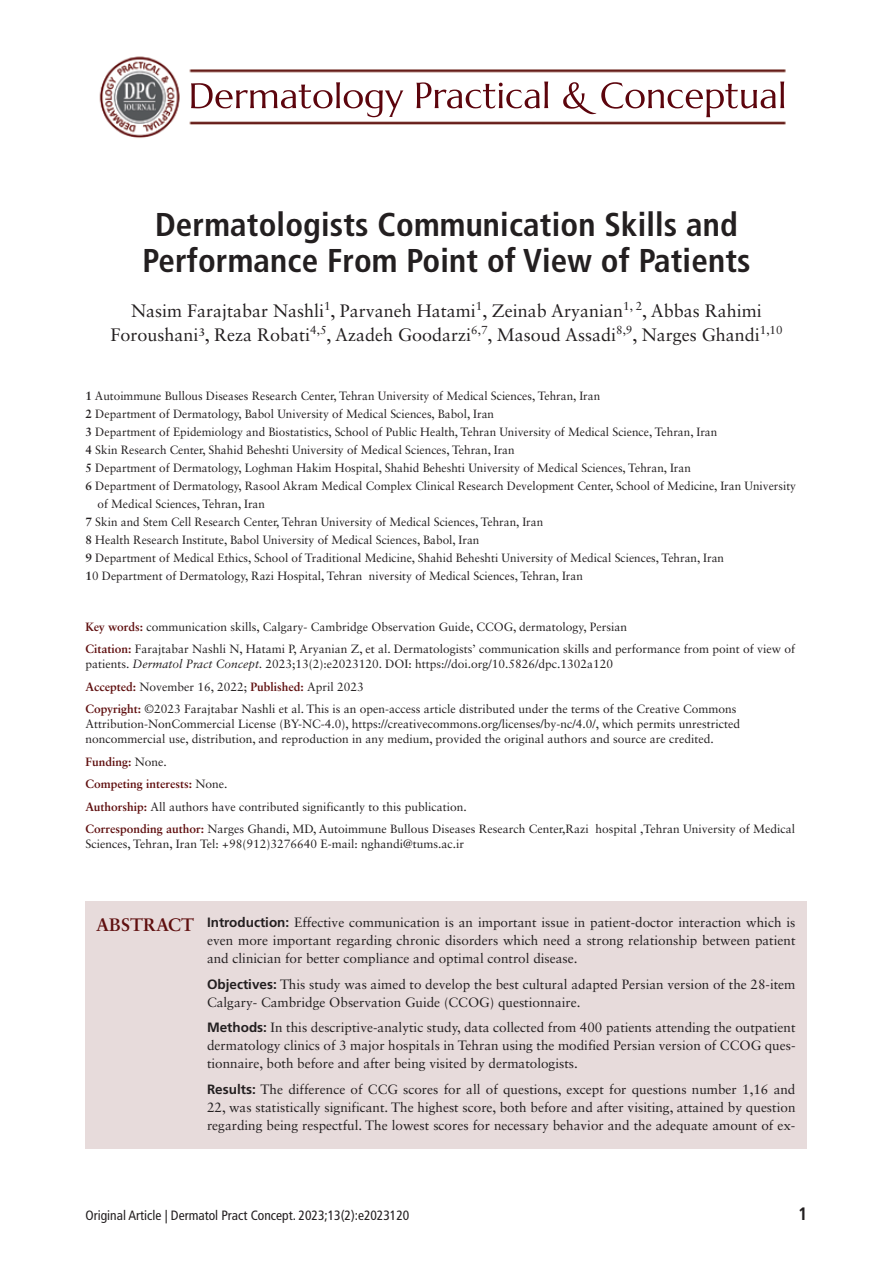
<style>
.page{position:relative;width:893px;height:1263px;background:#fff}
.page>*{position:absolute;margin:0;border:0;box-sizing:border-box;transform-origin:0 0}
.t1{font:700 condensed 33px/36px "Frutiger LT Std";letter-spacing:.005em;color:#231f20;text-align:center}
.t2{font:18px/24px "Sabon LT Std";color:#231f20;text-align:center}
.t3{font:700 18px "Sabon LT Std";color:#5f0f0f}
.t4{font:700 condensed 18px "Frutiger LT Std";color:#231f20}
.t5{font:13.5px/18px "Sabon LT Std";color:#231f20;text-align:justify}
.t6{font:condensed 13.5px "Frutiger LT Std";color:#231f20}
.t7{font:12px/22.5px "Sabon LT Std";color:#231f20}
.s1{font-weight:700}
.s2{font-weight:700;color:#5f0f0f}
.s3{font-style:italic}
.s4{font-family:"Frutiger LT Std";font-weight:700}
</style>
<div class="page">
<img style="left:99px;top:56px;width:687px;height:82px">
<img style="left:544px;top:82px;width:240px;height:32px">
<div style="left:86px;top:902px;width:721px;height:247px;background:#e7dbdb"></div>
<h1 class="t1" style="left:142px;top:207px;width:610px">Dermatologists Communication Skills and<br>Performance From Point of View of Patients</h1>
<h2 class="t2" style="left:110px;top:299px;width:674px">Nasim Farajtabar Nashli<sup>1</sup>, Parvaneh Hatami<sup>1</sup>, Zeinab Aryanian<sup>1,</sup> <sup>2</sup>, Abbas Rahimi<br>Foroushani³, Reza Robati<sup>4,5</sup>, Azadeh Goodarzi<sup>6,7</sup>, Masoud Assadi<sup>8,9</sup>, Narges Ghandi<sup>1,10</sup></h2>
<p class="t7" style="left:86px;top:384px;width:516px"><span class="s1">1</span> Autoimmune Bullous Diseases Research Center, Tehran University of Medical Sciences, Tehran, Iran</p>
<p class="t7" style="left:86px;top:402px;width:410px"><span class="s1">2</span> Department of Dermatology, Babol University of Medical Sciences, Babol, Iran</p>
<p class="t7" style="left:86px;top:420px;width:633px"><span class="s1">3</span> Department of Epidemiology and Biostatistics, School of Public Health, Tehran University of Medical Science, Tehran, Iran</p>
<p class="t7" style="left:86px;top:438px;width:431px"><span class="s1">4</span> Skin Research Center, Shahid Beheshti University of Medical Sciences, Tehran, Iran</p>
<p class="t7" style="left:86px;top:456px;width:607px"><span class="s1">5</span> Department of Dermatology, Loghman Hakim Hospital, Shahid Beheshti University of Medical Sciences, Tehran, Iran</p>
<p class="t7" style="left:86px;top:474px;width:712px"><span class="s1">6</span> Department of Dermatology, Rasool Akram Medical Complex Clinical Research Development Center, School of Medicine, Iran University</p>
<p class="t7" style="left:97px;top:492px;width:169px">of Medical Sciences, Tehran, Iran</p>
<p class="t7" style="left:86px;top:510px;width:459px"><span class="s1">7</span> Skin and Stem Cell Research Center, Tehran University of Medical Sciences, Tehran, Iran</p>
<p class="t7" style="left:86px;top:528px;width:395px"><span class="s1">8</span> Health Research Institute, Babol University of Medical Sciences, Babol, Iran</p>
<p class="t7" style="left:86px;top:546px;width:640px"><span class="s1">9</span> Department of Medical Ethics, School of Traditional Medicine, Shahid Beheshti University of Medical Sciences, Tehran, Iran</p>
<p class="t7" style="left:86px;top:564px;width:499px"><span class="s1">1</span>0 Department of Dermatology, Razi Hospital, Tehran niversity of Medical Sciences, Tehran, Iran</p>
<p class="t7" style="left:86px;top:615px;width:711px"><span class="s2">Key words:</span> communication skills, Calgary- Cambridge Observation Guide, CCOG, dermatology, Persian<br><span class="s2">Citation:</span> Farajtabar Nashli N, Hatami P, Aryanian Z, et al. Dermatologists’ communication skills and performance from point of view of</p>
<p class="t7" style="left:86px;top:653px;width:653px">patients. <span class="s3">Dermatol Pract Concept.</span> 2023;13(2):e2023120. DOI: https://doi.org/10.5826/dpc.1302a120<br><span class="s2">Accepted:</span> November 16, 2022; <span class="s2">Published:</span> April 2023<br><span class="s2">Copyright:</span> ©2023 Farajtabar Nashli et al. This is an open-access article distributed under the terms of the Creative Commons</p>
<p class="t7" style="left:86px;top:716px;width:656px;line-height:15px">Attribution-NonCommercial License (BY-NC-4.0), https://creativecommons.org/licenses/by-nc/4.0/, which permits unrestricted noncommercial use, distribution, and reproduction in any medium, provided the original authors and source are credited.</p>
<p class="t7" style="left:86px;top:750px;width:711px"><span class="s2">Funding:</span> None.<br><span class="s2">Competing interests:</span> None.<br><span class="s2">Authorship:</span> All authors have contributed significantly to this publication.<br><span class="s2">Corresponding author:</span> Narges Ghandi, MD, Autoimmune Bullous Diseases Research Center,Razi hospital ,Tehran University of Medical</p>
<p class="t7" style="left:86px;top:833px;width:380px">Sciences, Tehran, Iran Tel: +98(912)3276640 E-mail: nghandi@tums.ac.ir</p>
<h2 class="t3" style="left:96px;top:913px;width:100px">ABSTRACT</h2>
<p class="t5" style="left:207px;top:913px;width:590px"><span class="s4">Introduction:</span> Effective communication is an important issue in patient-doctor interaction which is even more important regarding chronic disorders which need a strong relationship between patient and clinician for better compliance and optimal control disease.</p>
<p class="t5" style="left:207px;top:975px;width:590px"><span class="s4">Objectives:</span> This study was aimed to develop the best cultural adapted Persian version of the 28-item<br>Calgary- Cambridge Observation Guide (CCOG) questionnaire.</p>
<p class="t5" style="left:207px;top:1018px;width:590px"><span class="s4">Methods:</span> In this descriptive‑analytic study, data collected from 400 patients attending the outpatient dermatology clinics of 3 major hospitals in Tehran using the modified Persian version of CCOG ques&shy;tionnaire, both before and after being visited by dermatologists.</p>
<p class="t5" style="left:207px;top:1080px;width:590px"><span class="s4">Results:</span> The difference of CCG scores for all of questions, except for questions number 1,16 and 22, was statistically significant. The highest score, both before and after visiting, attained by question regarding being respectful. The lowest scores for necessary behavior and the adequate amount of ex-</p>
<p class="t6" style="left:86px;top:1208px;width:325px">Original Article | Dermatol Pract Concept. 2023;13(2):e2023120</p>
<h2 class="t4" style="left:798px;top:1203px;width:11px">1</h2>
</div>
